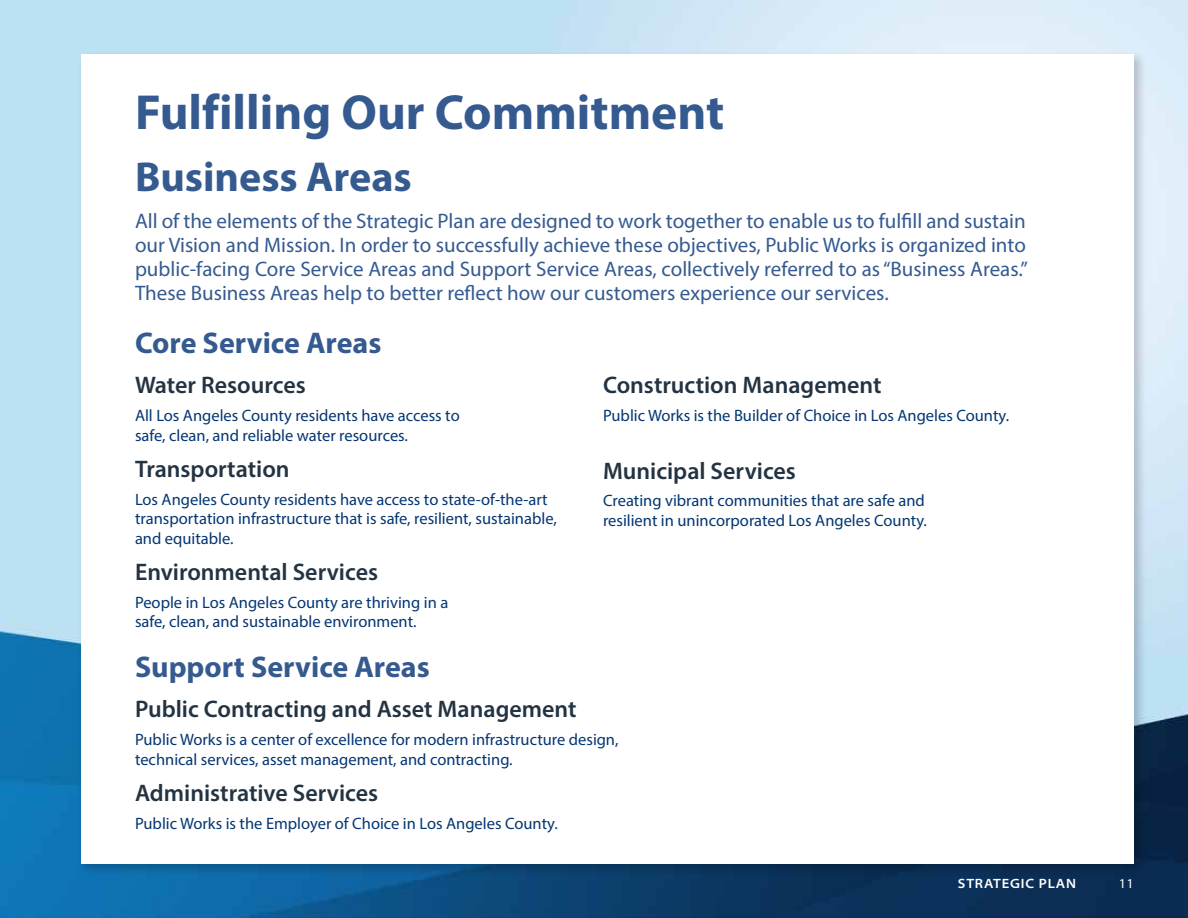
<style>
.page{position:relative;width:1188px;height:918px;background:#fff}
.page>*{position:absolute;margin:0;border:0;box-sizing:border-box;transform-origin:0 0}
.t1{font:700 49.5px "Myriad Pro";color:#355a90}
.t2{font:700 42px "Myriad Pro";color:#355a90}
.t3{font:700 30px "Myriad Pro";color:#355a90}
.t4{font:600 24px "Myriad Pro";color:#233342}
.t5{font:21px/24px "Myriad Pro";color:#355a90;text-align:justify}
.t6{font:16.5px/19.5px "Myriad Pro";color:#043673}
.t7{font:600 semi-expanded 13.5px "Myriad Pro";letter-spacing:.06em;color:#fff}
.t8{font:semi-expanded 13.5px "Myriad Pro";color:#fff}
</style>
<div class="page">
<img style="left:0;top:0;width:1188px;height:918px">
<div style="left:78px;top:51px;width:1069px;height:826px;background:#000;opacity:.2"></div>
<div style="left:81px;top:54px;width:1053px;height:810px;background:#fff"></div>
<h1 class="t1" style="left:135px;top:80px;width:591px">Fulfilling Our Commitment</h1>
<h2 class="t2" style="left:135px;top:149px;width:278px">Business Areas</h2>
<p class="t5" style="left:135px;top:209px;width:894px">All of the elements of the Strategic Plan are designed to work together to enable us to fulfill and sustain our Vision and Mission. In order to successfully achieve these objectives, Public Works is organized into public-facing Core Service Areas and Support Service Areas, collectively referred to as “Business Areas.” These Business Areas help to better reflect how our customers experience our services.</p>
<h3 class="t3" style="left:135px;top:324px;width:248px">Core Service Areas</h3>
<h3 class="t4" style="left:135px;top:370px;width:172px">Water Resources</h3>
<p class="t6" style="left:135px;top:406px;width:326px">All Los Angeles County residents have access to safe, clean, and reliable water resources.</p>
<h3 class="t4" style="left:135px;top:454px;width:156px">Transportation</h3>
<p class="t6" style="left:135px;top:489px;width:423px">Los Angeles County residents have access to state-of-the-art transportation infrastructure that is safe, resilient, sustainable, and equitable.</p>
<h3 class="t4" style="left:135px;top:557px;width:245px">Environmental Services</h3>
<p class="t6" style="left:135px;top:592px;width:315px">People in Los Angeles County are thriving in a safe, clean, and sustainable environment.</p>
<h3 class="t4" style="left:603px;top:370px;width:280px">Construction Management</h3>
<p class="t6" style="left:603px;top:406px;width:406px">Public Works is the Builder of Choice in Los Angeles County.</p>
<h3 class="t4" style="left:603px;top:455px;width:195px">Municipal Services</h3>
<p class="t6" style="left:603px;top:491px;width:324px">Creating vibrant communities that are safe and resilient in unincorporated Los Angeles County.</p>
<h3 class="t3" style="left:135px;top:648px;width:296px">Support Service Areas</h3>
<h3 class="t4" style="left:135px;top:694px;width:443px">Public Contracting and Asset Management</h3>
<p class="t6" style="left:135px;top:730px;width:485px">Public Works is a center of excellence for modern infrastructure design, technical services, asset management, and contracting.</p>
<h3 class="t4" style="left:135px;top:778px;width:245px">Administrative Services</h3>
<p class="t6" style="left:135px;top:813px;width:423px">Public Works is the Employer of Choice in Los Angeles County.</p>
<p class="t7" style="left:958px;top:875px;width:120px">STRATEGIC PLAN</p>
<p class="t8" style="left:1119px;top:875px;width:17px">11</p>
</div>
